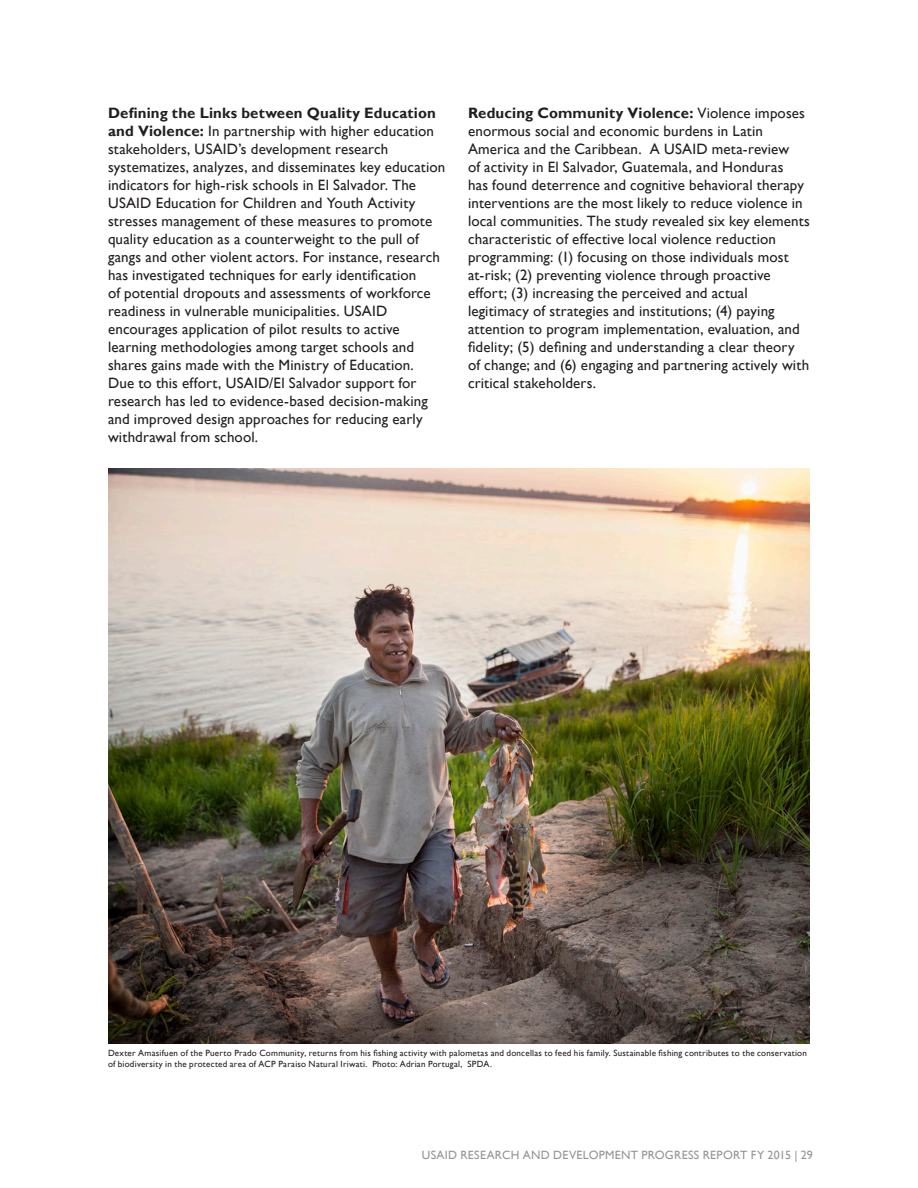
<style>
.page{position:relative;width:918px;height:1188px;background:#fff}
.page>*{position:absolute;margin:0;border:0;box-sizing:border-box;transform-origin:0 0}
.USAIDBody{font:15px/18px "Gill Sans";letter-spacing:.01em;color:#231f20}
.t1{font:12px "Gill Sans";letter-spacing:.025em;color:#939598}
.USAIDcaption{font:9px "Gill Sans";letter-spacing:.025em;color:#231f20}
.s1{font-weight:700}
</style>
<div class="page">
<img style="left:108px;top:468px;width:702px;height:576px">
<p class="USAIDBody" style="left:108px;top:105px;width:339px"><span class="s1">Defining the Links between Quality Education and Violence:</span> In partnership with higher education stakeholders, USAID’s development research systematizes, analyzes, and disseminates key education indicators for high-risk schools in El Salvador. The USAID Education for Children and Youth Activity stresses management of these measures to promote quality education as a counterweight to the pull of gangs and other violent actors. For instance, research has investigated techniques for early identification<br>of potential dropouts and assessments of workforce readiness in vulnerable municipalities. USAID encourages application of pilot results to active learning methodologies among target schools and shares gains made with the Ministry of Education.<br>Due to this effort, USAID/El Salvador support for research has led to evidence-based decision-making and improved design approaches for reducing early withdrawal from school.</p>
<p class="USAIDBody" style="left:468px;top:105px;width:343px"><span class="s1">Reducing Community Violence:</span> Violence imposes enormous social and economic burdens in Latin America and the Caribbean. A USAID meta-review<br>of activity in El Salvador, Guatemala, and Honduras<br>has found deterrence and cognitive behavioral therapy interventions are the most likely to reduce violence in local communities. The study revealed six key elements characteristic of effective local violence reduction programming: (1) focusing on those individuals most at-risk; (2) preventing violence through proactive effort; (3) increasing the perceived and actual legitimacy of strategies and institutions; (4) paying attention to program implementation, evaluation, and fidelity; (5) defining and understanding a clear theory of change; and (6) engaging and partnering actively with critical stakeholders.</p>
<p class="USAIDcaption" style="left:108px;top:1048px;width:700px">Dexter Amasifuen of the Puerto Prado Community, returns from his fishing activity with palometas and doncellas to feed his family. Sustainable fishing contributes to the conservation</p>
<p class="USAIDcaption" style="left:108px;top:1059px;width:386px">of biodiversity in the protected area of ACP Paraiso Natural Iriwati. Photo: Adrian Portugal, SPDA.</p>
<p class="t1" style="left:422px;top:1148px;width:393px">USAID RESEARCH AND DEVELOPMENT PROGRESS REPORT FY 2015 | 29</p>
</div>
